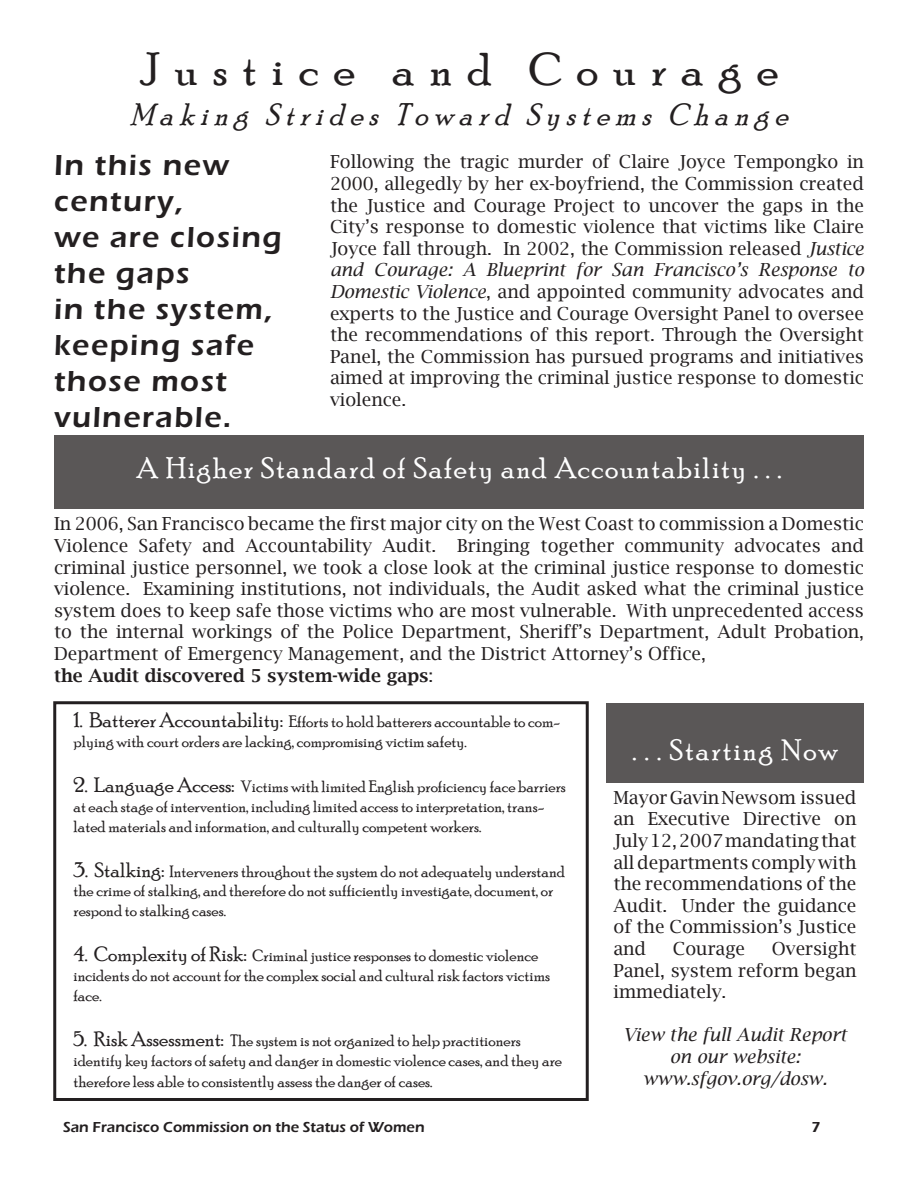
<style>
.page{position:relative;width:918px;height:1188px;background:#fff}
.page>*{position:absolute;margin:0;border:0;box-sizing:border-box;transform-origin:0 0}
.t1{font:46.8px "Poor Richard";color:#231f20;scale:1.05 1}
.t2{font:italic 31.2px "Poor Richard";color:#231f20;scale:.96 1}
.t3{font:30px/36px "Eras Demi ITC";letter-spacing:.05em;color:#231f20}
.t4{font:30px "Poor Richard";letter-spacing:.05em;color:#fff}
.t5{font:18px/21.6px "Lucida Bright";color:#231f20;text-align:justify}
.t6{font:italic 18px/21.6px "Lucida Bright";color:#231f20;text-align:center}
.t7{font:16.5px/19.8px "Poor Richard";color:#231f20}
.t8{font:15px "Eras Demi ITC";color:#231f20}
.s1{font-style:italic}
.s2{font-weight:600}
.s3{font-size:21px}
</style>
<div class="page">
<div style="left:53px;top:701px;width:536px;height:400px;border:3px solid #231f20"></div>
<div style="left:54px;top:435px;width:810px;height:74px;background:#5a5757"></div>
<div style="left:606px;top:703px;width:258px;height:80px;background:#5a5757"></div>
<h1 class="t1" style="left:140px;top:43px;width:611px">Justice and Courage</h1>
<h2 class="t2" style="left:130px;top:97px;width:696px">Making Strides Toward Systems Change</h2>
<p class="t5" style="left:330px;top:151px;width:536px">Following the tragic murder of Claire Joyce Tempongko in 2000, allegedly by her ex-boyfriend, the Commission created the Justice and Courage Project to uncover the gaps in the City’s response to domestic violence that victims like Claire Joyce fall through. In 2002, the Commission released <span class="s1">Justice and Courage: A Blueprint for San Francisco’s Response to Domestic Violence</span>, and appointed community advocates and experts to the Justice and Courage Oversight Panel to oversee the recommendations of this report. Through the Oversight Panel, the Commission has pursued programs and initiatives aimed at improving the criminal justice response to domestic violence.</p>
<h3 class="t3" style="left:54px;top:147px;width:229px">In this new century,<br>we are closing the gaps<br>in the system, keeping safe those most vulnerable.</h3>
<h3 class="t4" style="left:136px;top:451px;width:647px">A Higher Standard of Safety and Accountability . . .</h3>
<p class="t5" style="left:54px;top:513px;width:812px;text-align:left">In 2006, San Francisco became the first major city on the West Coast to commission a Domestic Violence Safety and Accountability Audit. Bringing together community advocates and criminal justice personnel, we took a close look at the criminal justice response to domestic violence. Examining institutions, not individuals, the Audit asked what the criminal justice system does to keep safe those victims who are most vulnerable. With unprecedented access to the internal workings of the Police Department, Sheriff’s Department, Adult Probation, Department of Emergency Management, and the District Attorney’s Office,<br><span class="s2">the Audit discovered 5 system-wide gaps</span>:</p>
<p class="t7" style="left:73px;top:712px;width:488px"><span class="s3">1. Batterer Accountability:</span> Efforts to hold batterers accountable to com&shy;plying with court orders are lacking, compromising victim safety.</p>
<p class="t7" style="left:73px;top:776px;width:494px"><span class="s3">2. Language Access:</span> Victims with limited English proficiency face barriers at each stage of intervention, including limited access to interpretation, trans&shy;lated materials and information, and culturally competent workers.</p>
<p class="t7" style="left:74px;top:861px;width:493px"><span class="s3">3. Stalking:</span> Interveners throughout the system do not adequately understand the crime of stalking, and therefore do not sufficiently investigate, document, or respond to stalking cases.</p>
<p class="t7" style="left:73px;top:946px;width:478px"><span class="s3">4. Complexity of Risk:</span> Criminal justice responses to domestic violence incidents do not account for the complex social and cultural risk factors victims face.</p>
<p class="t7" style="left:73px;top:1030px;width:490px"><span class="s3">5. Risk Assessment:</span> The system is not organized to help practitioners identify key factors of safety and danger in domestic violence cases, and they are</p>
<p class="t7" style="left:73px;top:1072px;width:360px">therefore less able to consistently assess the danger of cases.</p>
<h3 class="t4" style="left:632px;top:733px;width:207px">. . . Starting Now</h3>
<p class="t5" style="left:614px;top:787px;width:245px">Mayor Gavin Newsom issued an Executive Directive on July 12, 2007 mandating that all departments comply with the recommendations of the Audit. Under the guidance of the Commission’s Justice and</p>
<p class="t5" style="left:614px;top:938px;width:245px;text-indent:158px">Oversight Panel, system reform began immediately.</p>
<p class="t6" style="left:623px;top:1024px;width:225px">View the full Audit Report on our website: www.sfgov.org/dosw.</p>
<p class="t5" style="left:673px;top:938px;width:74px">Courage</p>
<p class="t8" style="left:63px;top:1118px;width:363px">San Francisco Commission on the Status of Women</p>
<p class="t8" style="left:812px;top:1118px;width:11px">7</p>
</div>
